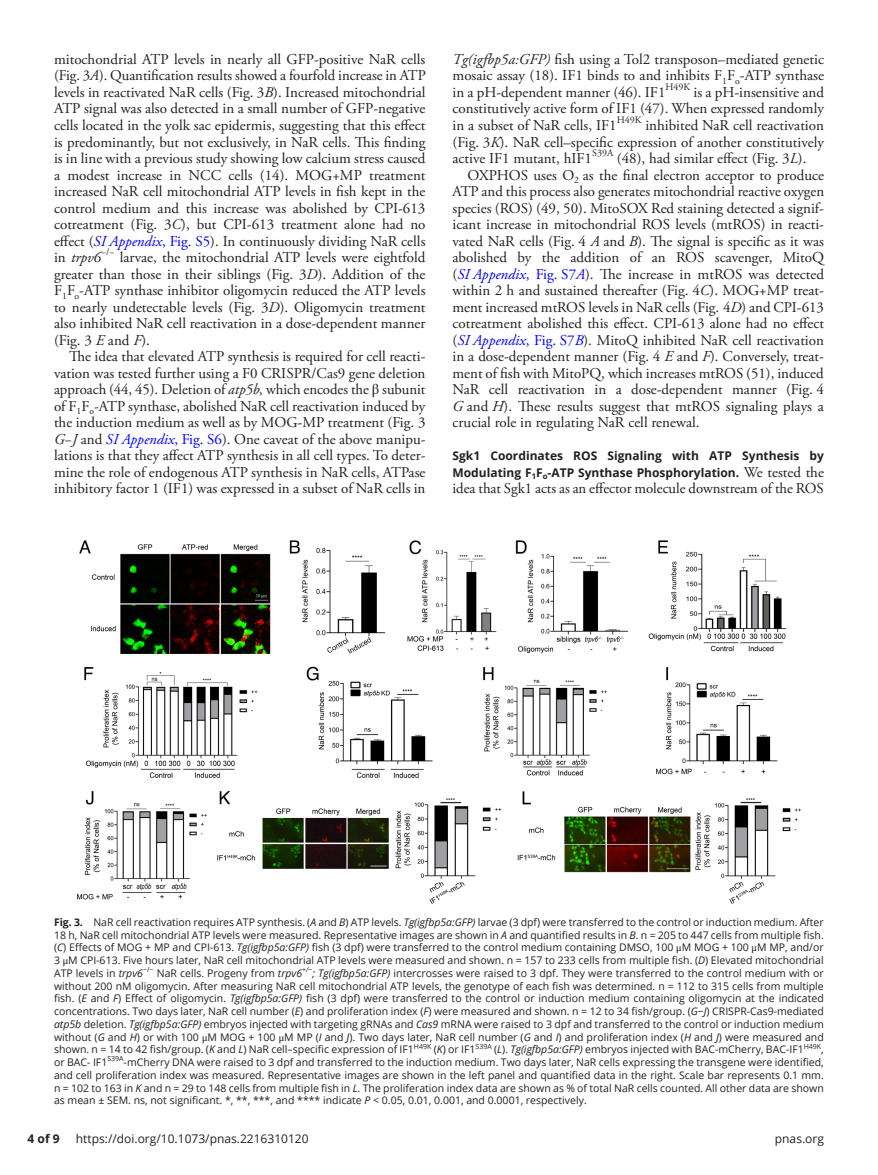
<style>
.page{position:relative;width:878px;height:1175px;background:#fff}
.page>*{position:absolute;margin:0;border:0;box-sizing:border-box;transform-origin:0 0}
.t1{font:15px/16.5px "Adobe Garamond Pro";color:#231f20;text-align:justify}
.t2{font:700 12px/16.5px "Open Sans";color:#231f20}
.t3{font:12px "Open Sans";color:#231f20}
.t4{font:10.5px/12.8px "Open Sans";color:#231f20;text-align:justify}
.t5{font:10.05px "Adobe Garamond Pro";color:#231f20}
.t6{font:7.05px "Open Sans";color:#231f20}
.t7{font:italic 7.05px "Open Sans";color:#231f20}
.s1{font-style:italic}
.s2{font-style:italic;color:#00f}
.s3{color:#00f}
.s4{font-family:"STIX"}
.s5{font-family:"Adobe Garamond Pro";font-weight:400;font-size:15px}
.s6{font-weight:700}
</style>
<div class="page">
<img style="left:77px;top:540px;width:723px;height:363px">
<p class="t1" style="left:54px;top:51px;width:373px">mitochondrial ATP levels in nearly all GFP-positive NaR cells (Fig. 3<span class="s1">A</span>). Quantification results showed a fourfold increase in ATP levels in reactivated NaR cells (Fig. 3<span class="s1">B</span>). Increased mitochondrial ATP signal was also detected in a small number of GFP-negative cells located in the yolk sac epidermis, suggesting that this effect is predominantly, but not exclusively, in NaR cells. This finding is in line with a previous study showing low calcium stress caused a modest increase in NCC cells (14). MOG+MP treatment increased NaR cell mitochondrial ATP levels in fish kept in the control medium and this increase was abolished by CPI-613 cotreatment (Fig. 3<span class="s1">C</span>), but CPI-613 treatment alone had no effect (<span class="s2">SI Appendix</span><span class="s3">, Fig. S5</span>). In continuously dividing NaR cells in <span class="s1">trpv6</span></p>
<p class="t5" style="left:101px;top:246px;width:15px">−/−</p>
<p class="t1" style="left:54px;top:249px;width:373px;text-indent:66px">larvae, the mitochondrial ATP levels were eightfold greater than those in their siblings (Fig. 3<span class="s1">D</span>). Addition of the F<sub>1</sub>F<sub>o</sub>-ATP synthase inhibitor oligomycin reduced the ATP levels to nearly undetectable levels (Fig. 3<span class="s1">D</span>). Oligomycin treatment also inhibited NaR cell reactivation in a dose-dependent manner (Fig. 3 <span class="s1">E</span> and <span class="s1">F</span>).</p>
<p class="t1" style="left:54px;top:348px;width:373px;text-indent:15px">The idea that elevated ATP synthesis is required for cell reacti&shy;vation was tested further using a F0 CRISPR/Cas9 gene deletion approach (44, 45). Deletion of <span class="s1">atp5b,</span> which encodes the <span class="s4">β</span> subunit of F<sub>1</sub>F<sub>o</sub>-ATP synthase, abolished NaR cell reactivation induced by the induction medium as well as by MOG-MP treatment (Fig. 3<br><span class="s1">G</span>−<span class="s1">J</span> and <span class="s2">SI Appendix</span><span class="s3">, Fig. S6</span>). One caveat of the above manipu&shy;lations is that they affect ATP synthesis in all cell types. To deter&shy;mine the role of endogenous ATP synthesis in NaR cells, ATPase inhibitory factor 1 (IF1) was expressed in a subset of NaR cells in</p>
<p class="t1" style="left:452px;top:51px;width:373px"><span class="s1">Tg(igfbp5a:GFP)</span> fish using a Tol2 transposon–mediated genetic mosaic assay (18). IF1 binds to and inhibits F<sub>1</sub>F<sub>o</sub>-ATP synthase in a pH-dependent manner (46). IF1</p>
<p class="t5" style="left:665px;top:81px;width:26px">H49K</p>
<p class="t1" style="left:452px;top:84px;width:373px;text-indent:241px">is a pH-insensitive and constitutively active form of IF1 (47). When expressed randomly in a subset of NaR cells, IF1</p>
<p class="t5" style="left:616px;top:114px;width:26px">H49K</p>
<p class="t1" style="left:452px;top:117px;width:373px;text-indent:193px">inhibited NaR cell reactivation (Fig. 3<span class="s1">K</span>). NaR cell–specific expression of another constitutively active IF1 mutant, hIF1</p>
<p class="t5" style="left:592px;top:147px;width:23px">S39A</p>
<p class="t1" style="left:616px;top:150px;width:191px">(48), had similar effect (Fig. 3<span class="s1">L</span>).</p>
<p class="t1" style="left:467px;top:167px;width:358px">OXPHOS uses O<sub>2</sub> as the final electron acceptor to produce</p>
<p class="t1" style="left:452px;top:183px;width:373px">ATP and this process also generates mitochondrial reactive oxygen</p>
<p class="t1" style="left:452px;top:200px;width:373px">species (ROS) (49, 50). MitoSOX Red staining detected a signif-</p>
<p class="t1" style="left:452px;top:216px;width:373px">icant increase in mitochondrial ROS levels (mtROS) in reacti-</p>
<p class="t1" style="left:452px;top:233px;width:373px">vated NaR cells (Fig. 4 <span class="s1">A</span> and <span class="s1">B</span>). The signal is specific as it was</p>
<p class="t1" style="left:452px;top:249px;width:373px">abolished by the addition of an ROS scavenger, MitoQ</p>
<p class="t1" style="left:452px;top:266px;width:373px">(<span class="s2">SI Appendix</span><span class="s3">, Fig. S7</span><span class="s2">A</span>). The increase in mtROS was detected</p>
<p class="t1" style="left:452px;top:282px;width:373px">within 2 h and sustained thereafter (Fig. 4<span class="s1">C</span>). MOG+MP treat-</p>
<p class="t1" style="left:452px;top:299px;width:373px">ment increased mtROS levels in NaR cells (Fig. 4<span class="s1">D</span>) and CPI-613</p>
<p class="t1" style="left:452px;top:315px;width:373px">cotreatment abolished this effect. CPI-613 alone had no effect</p>
<p class="t1" style="left:452px;top:332px;width:373px">(<span class="s2">SI Appendix</span><span class="s3">, Fig. S7</span><span class="s2">B</span>). MitoQ inhibited NaR cell reactivation</p>
<p class="t1" style="left:452px;top:348px;width:373px">in a dose-dependent manner (Fig. 4 <span class="s1">E</span> and <span class="s1">F</span>). Conversely, treat-</p>
<p class="t1" style="left:452px;top:365px;width:372px">ment of fish with MitoPQ, which increases mtROS (51), induced</p>
<p class="t1" style="left:452px;top:381px;width:373px">NaR cell reactivation in a dose-dependent manner (Fig. 4</p>
<p class="t1" style="left:452px;top:398px;width:373px"><span class="s1">G</span> and <span class="s1">H</span>). These results suggest that mtROS signaling plays a</p>
<p class="t1" style="left:452px;top:414px;width:248px">crucial role in regulating NaR cell renewal.</p>
<p class="t2" style="left:452px;top:447px;width:373px">Sgk1 Coordinates ROS Signaling with ATP Synthesis by<br>Modulating F<sub>1</sub>F<sub>o</sub>-ATP Synthase Phosphorylation. <span class="s5">We tested the</span></p>
<p class="t1" style="left:452px;top:480px;width:372px">idea that Sgk1 acts as an effector molecule downstream of the ROS</p>
<p class="t4" style="left:54px;top:915px;width:771px"><span class="s6">Fig. 3.</span> NaR cell reactivation requires ATP synthesis. (<span class="s1">A</span> and <span class="s1">B</span>) ATP levels. <span class="s1">Tg(igfbp5a:GFP)</span> larvae (3 dpf) were transferred to the control or induction medium. After 18 h, NaR cell mitochondrial ATP levels were measured. Representative images are shown in <span class="s1">A</span> and quantified results in <span class="s1">B</span>. n = 205 to 447 cells from multiple fish. (<span class="s1">C</span>) Effects of MOG + MP and CPI-613. <span class="s1">Tg(igfbp5a:GFP)</span> fish (3 dpf) were transferred to the control medium containing DMSO, 100 <span class="s4">μ</span>M MOG + 100 <span class="s4">μ</span>M MP, and/or 3 <span class="s4">μ</span>M CPI-613. Five hours later, NaR cell mitochondrial ATP levels were measured and shown. n = 157 to 233 cells from multiple fish. (<span class="s1">D</span>) Elevated mitochondrial ATP levels in <span class="s1">trpv6</span></p>
<p class="t6" style="left:143px;top:964px;width:12px">−/−</p>
<p class="t4" style="left:157px;top:966px;width:147px">NaR cells. Progeny from <span class="s1">trpv6</span></p>
<p class="t7" style="left:302px;top:964px;width:12px">+/−</p>
<p class="t4" style="left:54px;top:966px;width:771px;text-indent:258px"><span class="s1">; Tg(igfbp5a:GFP)</span> intercrosses were raised to 3 dpf. They were transferred to the control medium with or without 200 nM oligomycin. After measuring NaR cell mitochondrial ATP levels, the genotype of each fish was determined. n = 112 to 315 cells from multiple fish. (<span class="s1">E</span> and <span class="s1">F</span>) Effect of oligomycin. <span class="s1">Tg(igfbp5a:GFP)</span> fish (3 dpf) were transferred to the control or induction medium containing oligomycin at the indicated concentrations. Two days later, NaR cell number (<span class="s1">E</span>) and proliferation index (<span class="s1">F</span>) were measured and shown. n = 12 to 34 fish/group. (<span class="s1">G−J</span>) CRISPR-Cas9-mediated <span class="s1">atp5b</span> deletion. <span class="s1">Tg(igfbp5a:GFP)</span> embryos injected with targeting gRNAs and <span class="s1">Cas9</span> mRNA were raised to 3 dpf and transferred to the control or induction medium without (<span class="s1">G</span> and <span class="s1">H</span>) or with 100 <span class="s4">μ</span>M MOG + 100 <span class="s4">μ</span>M MP (<span class="s1">I</span> and <span class="s1">J</span>). Two days later, NaR cell number (<span class="s1">G</span> and <span class="s1">I</span>) and proliferation index (<span class="s1">H</span> and <span class="s1">J</span>) were measured and shown. n = 14 to 42 fish/group. (<span class="s1">K</span> and <span class="s1">L</span>) NaR cell–specific expression of IF1</p>
<p class="t6" style="left:414px;top:1041px;width:19px">H49K</p>
<p class="t4" style="left:433px;top:1042px;width:43px">(<span class="s1">K</span>) or IF1</p>
<p class="t6" style="left:475px;top:1041px;width:18px">S39A</p>
<p class="t4" style="left:494px;top:1042px;width:311px">(<span class="s1">L</span>). <span class="s1">Tg(igfbp5a:GFP)</span> embryos injected with BAC-mCherry, BAC-IF1</p>
<p class="t6" style="left:803px;top:1041px;width:19px">H49K</p>
<p class="t4" style="left:820px;top:1042px;width:4px">,</p>
<p class="t4" style="left:54px;top:1055px;width:55px">or BAC- IF1</p>
<p class="t6" style="left:107px;top:1053px;width:18px">S39A</p>
<p class="t4" style="left:54px;top:1055px;width:771px;text-indent:70px">-mCherry DNA were raised to 3 dpf and transferred to the induction medium. Two days later, NaR cells expressing the transgene were identified, and cell proliferation index was measured. Representative images are shown in the left panel and quantified data in the right. Scale bar represents 0.1 mm. n = 102 to 163 in <span class="s1">K</span> and n = 29 to 148 cells from multiple fish in <span class="s1">L</span>. The proliferation index data are shown as % of total NaR cells counted. All other data are shown as mean ± SEM. ns, not significant. *, **, ***, and **** indicate <span class="s1">P</span> &lt; 0.05, 0.01, 0.001, and 0.0001, respectively.</p>
<p class="t2" style="left:28px;top:1130px;width:34px">4 of 9</p>
<p class="t3" style="left:76px;top:1130px;width:234px">https://doi.org/10.1073/pnas.2216310120</p>
<p class="t3" style="left:774px;top:1130px;width:51px">pnas.org</p>
</div>
